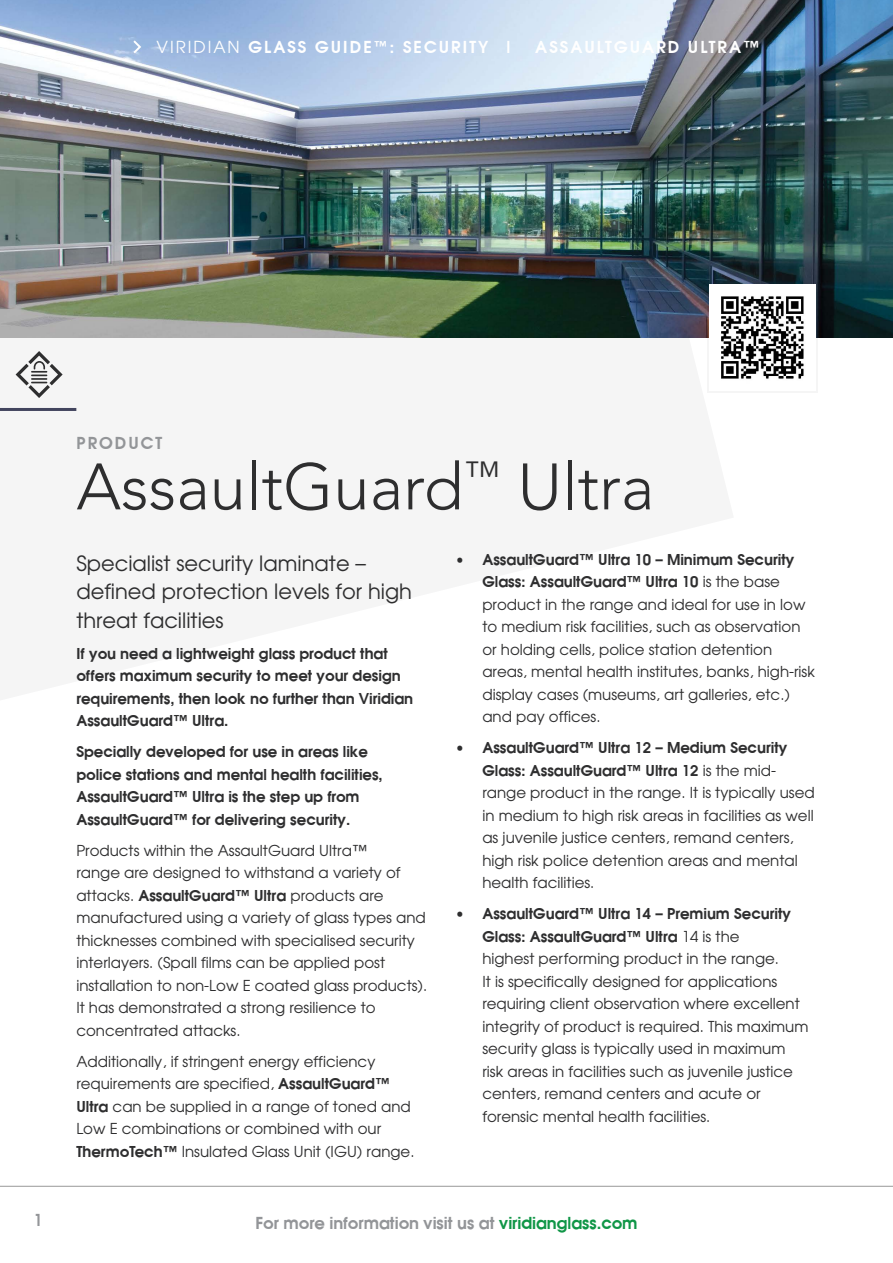
<style>
.page{position:relative;width:893px;height:1263px;background:#fff}
.page>*{position:absolute;margin:0;border:0;box-sizing:border-box;transform-origin:0 0}
.t1{font:300 64.8px "Avenir";color:#2e2e2f}
.t2{font:21px/28.5px "Avant Garde";color:#2e2e2f}
.t3{font:700 16.5px "Avant Garde";letter-spacing:.12em;color:#fff}
.t4{font:700 16.5px "Avant Garde";color:#939598}
.t5{font:700 16.5px "Avant Garde";letter-spacing:.12em;color:#939598}
.t6{font:15px/22.5px "Avant Garde";color:#2e2e2f}
.t7{font:700 15px/22.5px "Avant Garde";color:#2e2e2f}
.s1{font-weight:400}
.s2{font-size:13.5px}
.s3{font-weight:700}
.s4{color:#109647}
</style>
<div class="page">
<hr style="left:0;top:1186px;width:893px;height:1px;background:#2e2e2f">
<img style="left:0;top:0;width:893px;height:337px">
<svg style="left:133px;top:40px;width:8px;height:13px"></svg>
<hr style="left:0;top:408px;width:76px;height:3px;background:#43455e">
<svg style="left:16px;top:351px;width:47px;height:47px"></svg>
<div style="left:707px;top:282px;width:111px;height:111px;background:linear-gradient(to right,#fff,#fff)"></div>
<img style="left:710px;top:285px;width:105px;height:105px">
<hr style="left:892px;top:77px;width:1px;height:1109px;background:#2e2e2f">
<p class="t3" style="left:156px;top:35px;width:358px"><span class="s1">VIRIDIAN</span> GLASS GUIDE<span class="s2">™</span>: SECURITY |</p>
<p class="t3" style="left:535px;top:35px;width:226px">ASSAULTGUARD ULTRA™</p>
<p class="t5" style="left:77px;top:431px;width:87px">PRODUCT</p>
<h1 class="t1" style="left:77px;top:449px;width:579px">AssaultGuard<sup>™</sup> Ultra</h1>
<h2 class="t2" style="left:76px;top:548px;width:337px">Specialist security laminate – defined protection levels for high threat facilities</h2>
<p class="t7" style="left:76px;top:641px;width:338px">If you need a lightweight glass product that offers maximum security to meet your design requirements, then look no further than Viridian AssaultGuard™ Ultra.</p>
<p class="t7" style="left:76px;top:740px;width:308px">Specially developed for use in areas like police stations and mental health facilities, AssaultGuard™ Ultra is the step up from AssaultGuard™ for delivering security.</p>
<p class="t6" style="left:76px;top:839px;width:352px">Products within the AssaultGuard Ultra™<br>range are designed to withstand a variety of attacks. <span class="s3">AssaultGuard™ Ultra</span> products are manufactured using a variety of glass types and thicknesses combined with specialised security interlayers. (Spall films can be applied post installation to non-Low E coated glass products).<br>It has demonstrated a strong resilience to concentrated attacks.</p>
<p class="t6" style="left:76px;top:1050px;width:340px">Additionally, if stringent energy efficiency requirements are specified, <span class="s3">AssaultGuard™ Ultra</span> can be supplied in a range of toned and Low E combinations or combined with our <span class="s3">ThermoTech™</span> Insulated Glass Unit (IGU) range.</p>
<p class="t6" style="left:482px;top:548px;width:334px;text-indent:-27px"><span class="s3">· AssaultGuard™ Ultra 10 – Minimum Security Glass: AssaultGuard™ Ultra 10</span> is the base product in the range and ideal for use in low to medium risk facilities, such as observation or holding cells, police station detention areas, mental health institutes, banks, high-risk display cases (museums, art galleries, etc.) and pay offices.</p>
<p class="t6" style="left:482px;top:736px;width:334px;text-indent:-27px"><span class="s3">· AssaultGuard™ Ultra 12 – Medium Security Glass: AssaultGuard™ Ultra 12</span> is the mid&shy;range product in the range. It is typically used in medium to high risk areas in facilities as well as juvenile justice centers, remand centers, high risk police detention areas and mental health facilities.</p>
<p class="t6" style="left:482px;top:902px;width:328px;text-indent:-27px"><span class="s3">· AssaultGuard™ Ultra 14 – Premium Security Glass: AssaultGuard™ Ultra</span> 14 is the<br>highest performing product in the range.<br>It is specifically designed for applications requiring client observation where excellent integrity of product is required. This maximum security glass is typically used in maximum risk areas in facilities such as juvenile justice centers, remand centers and acute or forensic mental health facilities.</p>
<p class="t4" style="left:33px;top:1208px;width:11px">1</p>
<p class="t4" style="left:255px;top:1211px;width:384px">For more information visit us at <span class="s4">viridianglass.com</span></p>
</div>
